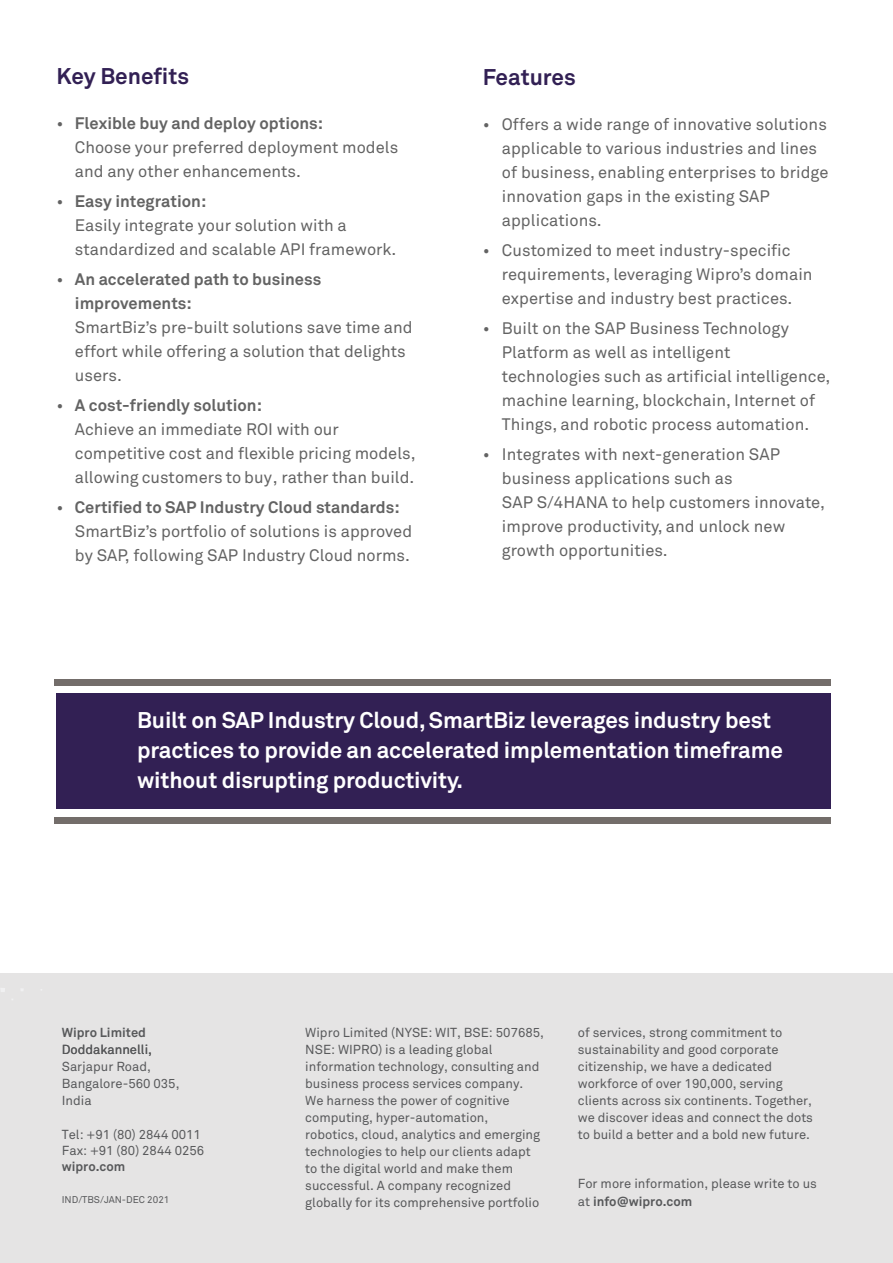
<style>
.page{position:relative;width:893px;height:1263px;background:#fff}
.page>*{position:absolute;margin:0;border:0;box-sizing:border-box;transform-origin:0 0}
.t1{font:700 22.5px/30px "Wipro Akkurat";letter-spacing:-.005em;color:#fff}
.t2{font:700 22.5px "Wipro Akkurat";color:#322054}
.t3{font:16.5px/24px "Wipro Akkurat";color:#636363}
.t4{font:700 16.5px/24.3px "Wipro Akkurat";color:#636363}
.t5{font:12.9px/17px "Wipro Akkurat";color:#58595b}
.t6{font:700 12.9px "Wipro Akkurat";color:#58595b}
.t7{font:9.75px "Wipro Akkurat";color:#58595b}
.s1{font-weight:700}
.s2{font-weight:400}
</style>
<div class="page">
<div style="left:0;top:974px;width:893px;height:289px;background:#e5e4e4"></div>
<svg style="left:1px;top:988px;width:4px;height:4px"></svg>
<div style="left:54px;top:679px;width:777px;height:7px;background:#736d6a"></div>
<div style="left:54px;top:817px;width:777px;height:6px;background:#736d6a"></div>
<div style="left:56px;top:693px;width:775px;height:116px;background:#322054"></div>
<h1 class="t2" style="left:56px;top:62px;width:134px">Key Benefits</h1>
<p class="t3" style="left:75px;top:111px;width:325px;text-indent:-19px">• <span class="s1">Flexible buy and deploy options:<br></span>Choose your preferred deployment models and any other enhancements.</p>
<p class="t3" style="left:75px;top:189px;width:323px;text-indent:-19px">• <span class="s1">Easy integration:<br></span>Easily integrate your solution with a standardized and scalable API framework.</p>
<p class="t4" style="left:75px;top:267px;width:248px;text-indent:-19px"><span class="s2">•</span> An accelerated path to business improvements:</p>
<p class="t3" style="left:75px;top:315px;width:339px">SmartBiz’s pre-built solutions save time and effort while offering a solution that delights users.</p>
<p class="t3" style="left:75px;top:393px;width:342px;text-indent:-19px">• <span class="s1">A cost-friendly solution:<br></span>Achieve an immediate ROI with our competitive cost and flexible pricing models, allowing customers to buy, rather than build.</p>
<p class="t3" style="left:75px;top:495px;width:339px;text-indent:-19px">• <span class="s1">Certified to SAP Industry Cloud standards:<br></span>SmartBiz’s portfolio of solutions is approved by SAP, following SAP Industry Cloud norms.</p>
<h1 class="t2" style="left:483px;top:63px;width:95px">Features</h1>
<p class="t3" style="left:502px;top:113px;width:328px;text-indent:-19px">• Offers a wide range of innovative solutions applicable to various industries and lines of business, enabling enterprises to bridge innovation gaps in the existing SAP applications.</p>
<p class="t3" style="left:502px;top:239px;width:312px;text-indent:-19px">• Customized to meet industry-specific requirements, leveraging Wipro’s domain expertise and industry best practices.</p>
<p class="t3" style="left:502px;top:317px;width:330px;text-indent:-19px">• Built on the SAP Business Technology Platform as well as intelligent technologies such as artificial intelligence, machine learning, blockchain, Internet of Things, and robotic process automation.</p>
<p class="t3" style="left:502px;top:443px;width:325px;text-indent:-19px">• Integrates with next-generation SAP business applications such as<br>SAP S/4HANA to help customers innovate, improve productivity, and unlock new growth opportunities.</p>
<h1 class="t1" style="left:137px;top:705px;width:647px">Built on SAP Industry Cloud, SmartBiz leverages industry best practices to provide an accelerated implementation timeframe without disrupting productivity.</h1>
<p class="t6" style="left:62px;top:1024px;width:86px">Wipro Limited</p>
<p class="t5" style="left:62px;top:1058px;width:119px">Sarjapur Road,<br>Bangalore-560 035,<br>India</p>
<p class="t5" style="left:62px;top:1126px;width:144px;line-height:16.2px">Tel: +91 (80) 2844 0011<br>Fax: +91 (80) 2844 0256</p>
<p class="t6" style="left:62px;top:1159px;width:65px">wipro.com</p>
<p class="t7" style="left:62px;top:1194px;width:109px">IND/TBS/JAN-DEC 2021</p>
<p class="t5" style="left:62px;top:1041px;width:92px">Doddakannelli,</p>
<p class="t5" style="left:305px;top:1024px;width:240px">Wipro Limited (NYSE: WIT, BSE: 507685, NSE: WIPRO) is a leading global information technology, consulting and business process services company.<br>We harness the power of cognitive computing, hyper-automation, robotics, cloud, analytics and emerging technologies to help our clients adapt to the digital world and make them successful. A company recognized globally for its comprehensive portfolio</p>
<p class="t5" style="left:578px;top:1024px;width:237px">of services, strong commitment to sustainability and good corporate citizenship, we have a dedicated workforce of over 190,000, serving clients across six continents. Together, we discover ideas and connect the dots to build a better and a bold new future.</p>
<p class="t5" style="left:578px;top:1175px;width:241px">For more information, please write to us at <span class="s1">info@wipro.com</span></p>
</div>
